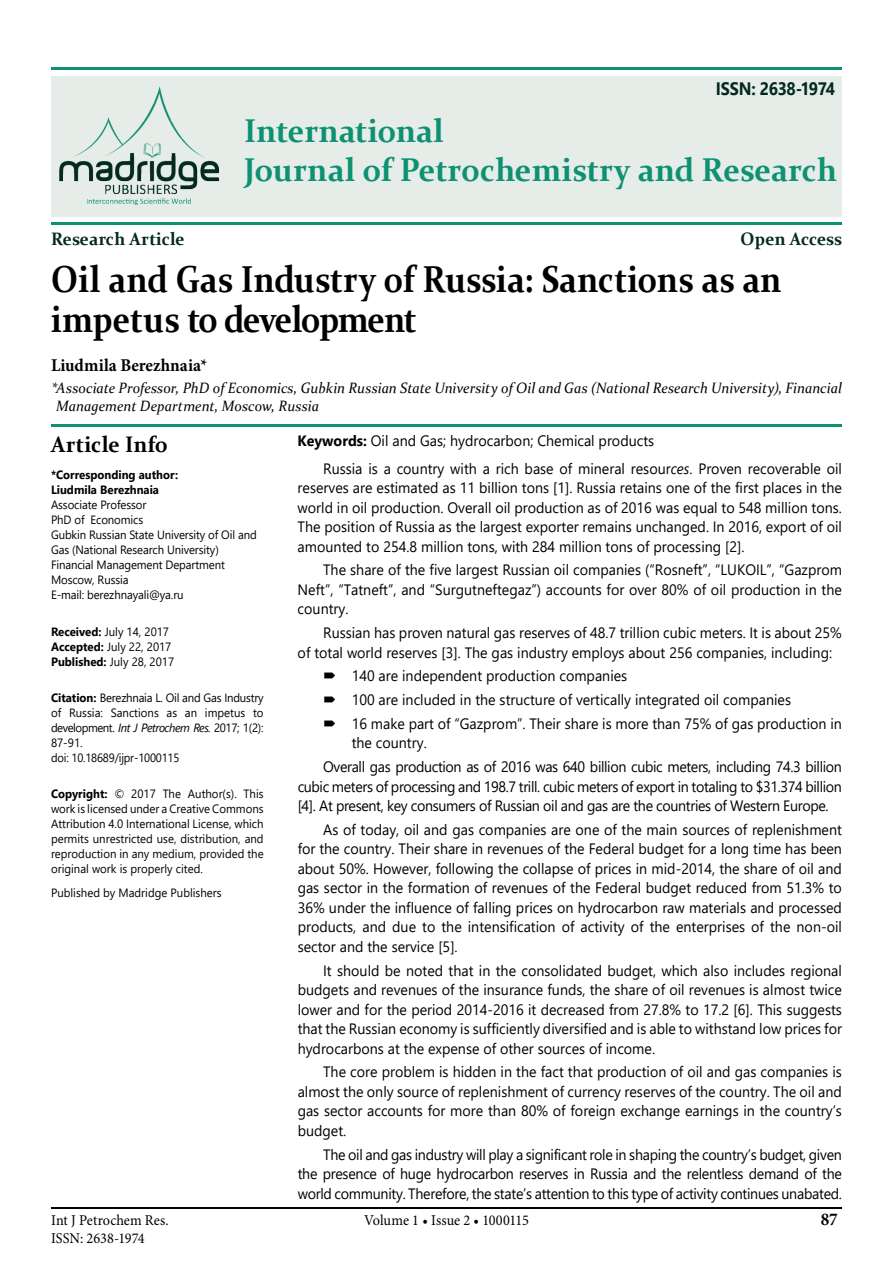
<style>
.page{position:relative;width:893px;height:1263px;background:#fff}
.page>*{position:absolute;margin:0;border:0;box-sizing:border-box;transform-origin:0 0}
.t1{font:700 37.5px/40.5px "Constantia";letter-spacing:-.005em;color:#000;scale:.88 1}
.t2{font:700 33px/39px "Constantia";letter-spacing:.005em;color:#0e9172;scale:.95 1}
.t3{font:700 22.5px "Constantia";letter-spacing:.01em;color:#000;scale:.95 1}
.t4{font:700 18px "Constantia";color:#032920;scale:.95 1}
.t5{font:700 18px "Minion Pro";color:#000;scale:.95 1}
.t6{font:700 18px "Segoe UI";letter-spacing:-.025em;color:#032920;scale:.9 1}
.t7{font:15px/19.5px "Segoe UI";color:#000;text-align:justify;scale:.95 1}
.t8{font:15px/23.7px "Segoe UI";letter-spacing:-.025em;color:#000;scale:.95 1}
.t9{font:italic 15px/18px "Constantia";color:#000;scale:.95 1}
.t10{font:15px "Minion Pro";color:#000;scale:.95 1}
.t11{font:12px/15px "Segoe UI";letter-spacing:-.01em;color:#000;scale:.95 1}
.t12{font:700 12px/15px "Segoe UI";color:#000;scale:.95 1}
.s1{font-weight:700}
.s2{font-style:italic}
</style>
<div class="page">
<hr style="left:51px;top:1208px;width:791px;height:1px;background:#000">
<div style="left:51px;top:76px;width:791px;height:140px;background:#e6ede9"></div>
<hr style="left:51px;top:223px;width:791px;height:2px;background:#0e9172">
<hr style="left:51px;top:424px;width:791px;height:2px;background:#0e9172">
<hr style="left:51px;top:68px;width:791px;height:2px;background:#0e9172">
<img style="left:59px;top:86px;width:160px;height:120px">
<p class="t6" style="left:716px;top:71px;width:134px">ISSN: 2638-1974</p>
<h2 class="t2" style="left:244px;top:109px;width:626px">International<br>Journal of Petrochemistry and Research</h2>
<p class="t4" style="left:51px;top:226px;width:142px">Research Article</p>
<p class="t4" style="left:741px;top:226px;width:108px">Open Access</p>
<h1 class="t1" style="left:51px;top:257px;width:832px">Oil and Gas Industry of Russia: Sanctions as an impetus to development</h1>
<p class="t5" style="left:51px;top:353px;width:166px">Liudmila Berezhnaia*</p>
<p class="t9" style="left:56px;top:378px;width:828px;text-indent:-5px">*Associate Professor, PhD of Economics, Gubkin Russian State University of Oil and Gas (National Research University), Financial<br>Management Department, Moscow, Russia</p>
<h3 class="t3" style="left:51px;top:428px;width:125px">Article Info</h3>
<p class="t12" style="left:51px;top:467px;width:135px">*Corresponding author:<br>Liudmila Berezhnaia</p>
<p class="t11" style="left:51px;top:496px;width:218px">Associate Professor<br>PhD of Economics<br>Gubkin Russian State University of Oil and<br>Gas (National Research University)<br>Financial Management Department<br>Moscow, Russia<br>E-mail: berezhnayali@ya.ru</p>
<p class="t11" style="left:51px;top:623px;width:131px"><span class="s1">Received:</span> July 14, 2017<br><span class="s1">Accepted:</span> July 22, 2017<br><span class="s1">Published:</span> July 28, 2017</p>
<p class="t11" style="left:51px;top:689px;width:225px"><span class="s1">Citation:</span> Berezhnaia L. Oil and Gas Industry of Russia: Sanctions as an impetus to development. <span class="s2">Int J Petrochem Res.</span> 2017; 1(2):<br>87-91.<br>doi: 10.18689/ijpr-1000115</p>
<p class="t11" style="left:51px;top:785px;width:225px;text-align:justify"><span class="s1">Copyright:</span> © 2017 The Author(s). This work is licensed under a Creative Commons Attribution 4.0 International License, which permits unrestricted use, distribution, and reproduction in any medium, provided the original work is properly cited.</p>
<p class="t11" style="left:51px;top:884px;width:181px">Published by Madridge Publishers</p>
<p class="t7" style="left:323px;top:425px;width:548px;line-height:28px;text-indent:-26px"><span class="s1">Keywords:</span> Oil and Gas; hydrocarbon; Chemical products<br>Russia is a country with a rich base of mineral resour<span class="s2">ces</span>. Proven recoverable oil</p>
<p class="t7" style="left:298px;top:477px;width:574px">reserves are estimated as 11 billion tons [1]. Russia retains one of the first places in the world in oil production. Overall oil production as of 2016 was equal to 548 million tons.<br>The position of Russia as the largest exporter remains unchanged. In 2016, export of oil amounted to 254.8 million tons, with 284 million tons of processing [2].</p>
<p class="t7" style="left:298px;top:559px;width:574px;text-indent:26px">The share of the five largest Russian oil companies (“Rosneft”, “LUKOIL”, “Gazprom Neft”, “Tatneft”, and “Surgutneftegaz”) accounts for over 80% of oil production in the country.</p>
<p class="t7" style="left:298px;top:622px;width:574px;text-indent:26px">Russian has proven natural gas reserves of 48.7 trillion cubic meters. It is about 25% of total world reserves [3]. The gas industry employs about 256 companies, including:</p>
<p class="t7" style="left:352px;top:663px;width:518px;line-height:23.7px;text-align:left">140 are independent production companies<br>100 are included in the structure of vertically integrated oil companies<br>16 make part of “Gazprom”. Their share is more than 75% of gas production in</p>
<p class="t8" style="left:323px;top:730px;width:548px;text-indent:28px">the country.<br>Overall gas production as of 2016 was 640 billion cubic meters, including 74.3 billion</p>
<p class="t8" style="left:298px;top:775px;width:574px;line-height:19.5px">cubic meters of processing and 198.7 trill. cubic meters of export in totaling to $31.374 billion [4]. At present, key consumers of Russian oil and gas are the countries of Western Europe.</p>
<p class="t7" style="left:298px;top:818px;width:574px;text-indent:26px">As of today, oil and gas companies are one of the main sources of replenishment for the country. Their share in revenues of the Federal budget for a long time has been about 50%. However, following the collapse of prices in mid-2014, the share of oil and gas sector in the formation of revenues of the Federal budget reduced from 51.3% to 36% under the influence of falling prices on hydrocarbon raw materials and processed products, and due to the intensification of activity of the enterprises of the non-oil sector and the service [5].</p>
<p class="t7" style="left:298px;top:959px;width:574px;text-indent:26px">It should be noted that in the consolidated budget, which also includes regional budgets and revenues of the insurance funds, the share of oil revenues is almost twice lower and for the period 2014-2016 it decreased from 27.8% to 17.2 [6]. This suggests that the Russian economy is sufficiently diversified and is able to withstand low prices for hydrocarbons at the expense of other sources of income.</p>
<p class="t7" style="left:298px;top:1061px;width:574px;text-indent:26px">The core problem is hidden in the fact that production of oil and gas companies is almost the only source of replenishment of currency reserves of the country. The oil and gas sector accounts for more than 80% of foreign exchange earnings in the country’s budget.</p>
<p class="t7" style="left:298px;top:1143px;width:574px;text-indent:26px">The oil and gas industry will play a significant role in shaping the country’s budget, given the presence of huge hydrocarbon reserves in Russia and the relentless demand of the world community. Therefore, the state’s attention to this type of activity continues unabated.</p>
<p class="t10" style="left:51px;top:1210px;width:125px">Int J Petrochem Res.</p>
<p class="t5" style="left:821px;top:1206px;width:19px">87</p>
<p class="t10" style="left:51px;top:1228px;width:100px">ISSN: 2638-1974</p>
<p class="t10" style="left:364px;top:1210px;width:175px">Volume 1 • Issue 2 • 1000115</p>
</div>
